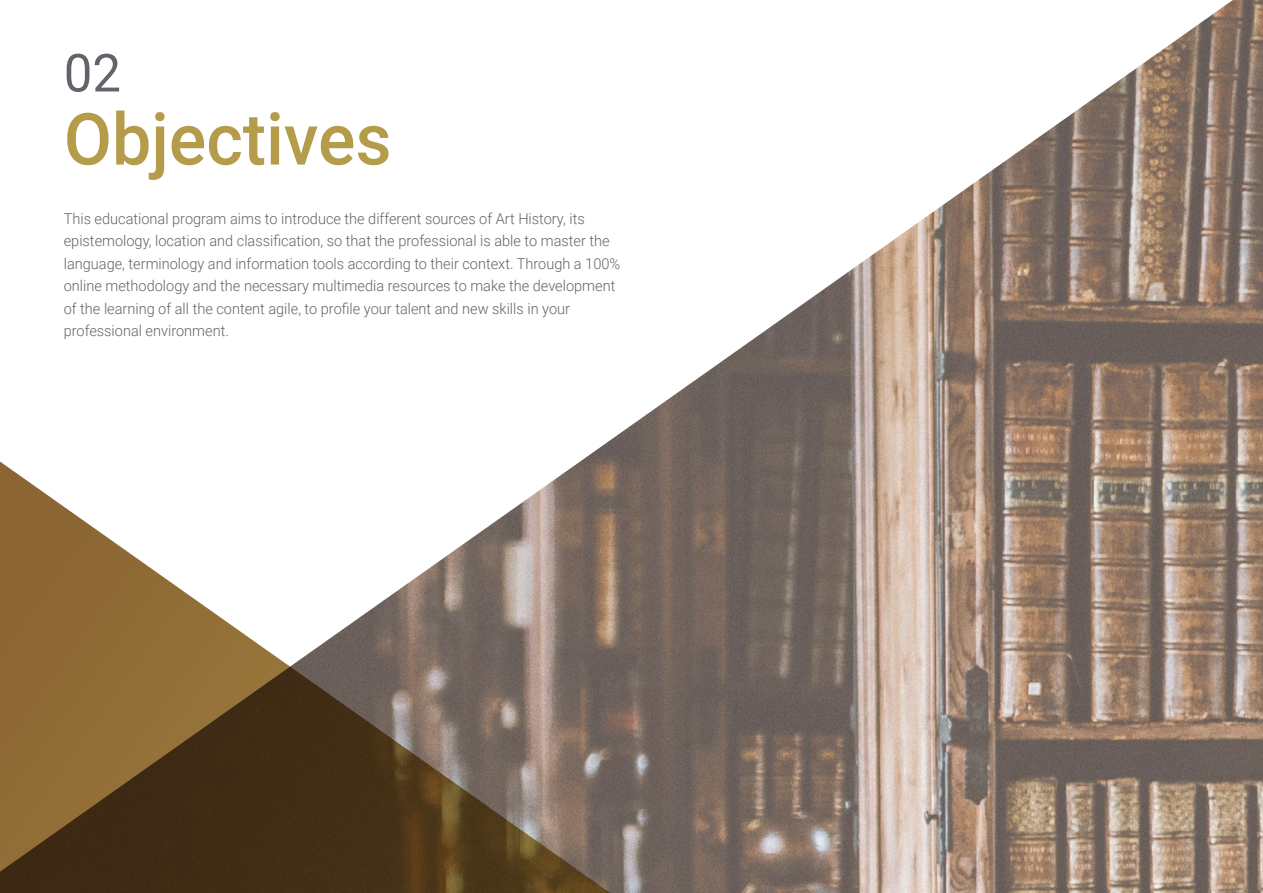
<style>
.page{position:relative;width:1263px;height:893px;background:#fff}
.page>*{position:absolute;margin:0;border:0;box-sizing:border-box;transform-origin:0 0}
.t1{font:500 72px "Roboto";color:#b49c4b}
.t2{font:52.5px "Roboto";color:#61646a}
.t3{font:300 15px/22.5px "Roboto";color:#61646a}
</style>
<div class="page">
<img style="left:602px;top:0;width:661px;height:893px">
<svg style="left:0;top:446px;width:640px;height:447px"></svg>
<h2 class="t2" style="left:64px;top:36px;width:59px">02</h2>
<h1 class="t1" style="left:64px;top:89px;width:329px">Objectives</h1>
<p class="t3" style="left:64px;top:207px;width:558px">This educational program aims to introduce the different sources of Art History, its epistemology, location and classification, so that the professional is able to master the language, terminology and information tools according to their context. Through a 100% online methodology and the necessary multimedia resources to make the development of the learning of all the content agile, to profile your talent and new skills in your professional environment.</p>
</div>
